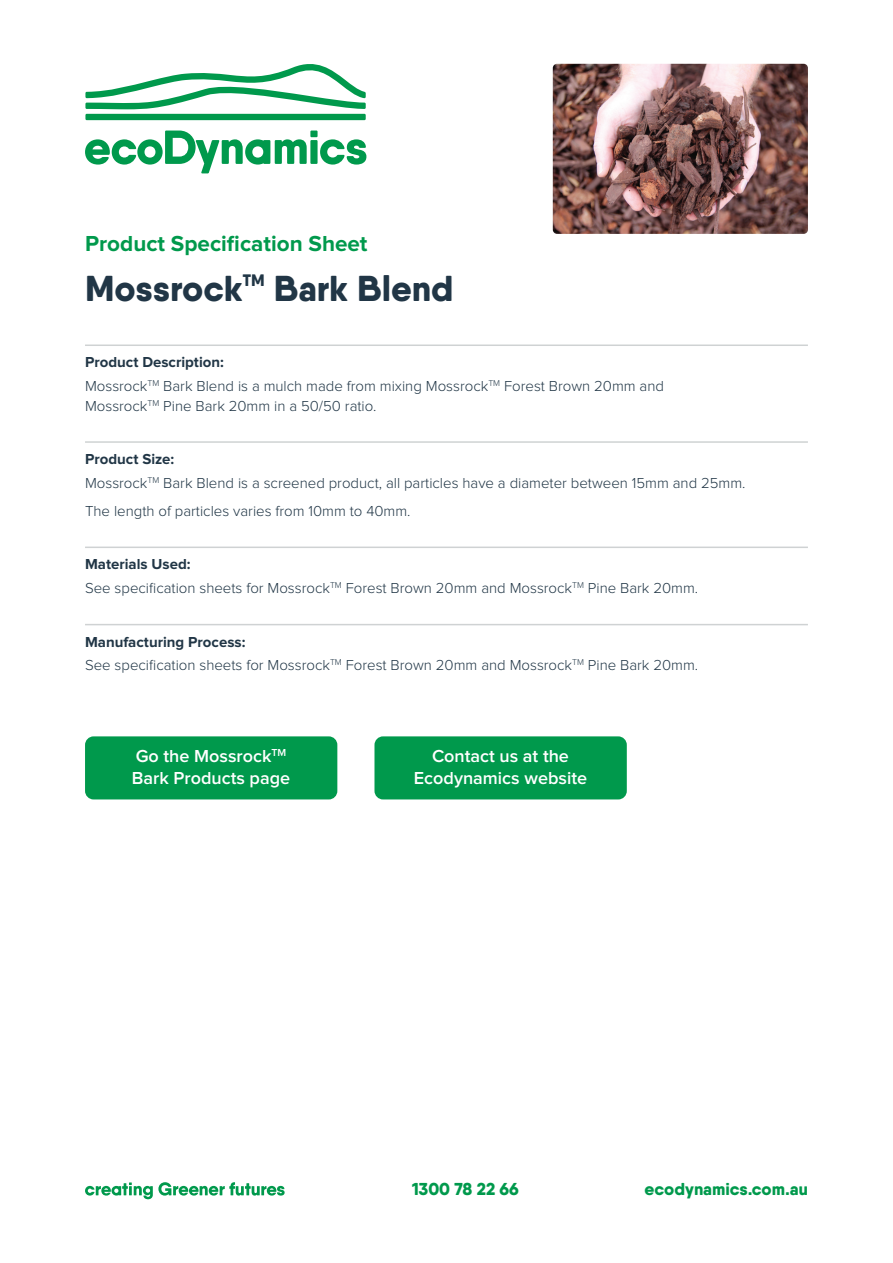
<style>
.page{position:relative;width:893px;height:1263px;background:#fff}
.page>*{position:absolute;margin:0;border:0;box-sizing:border-box;transform-origin:0 0}
.t1{font:800 36px "Qanelas Soft";color:#213646}
.t2{font:700 22.5px "Proxima Nova";color:#00994c}
.t3{font:600 18px/21.6px "Proxima Nova";color:#fff}
.t4{font:800 17.25px "Qanelas Soft DEMO";color:#00994c}
.t5{font:300 15px/23.7px "Proxima Nova";color:#213646}
.s1{font-weight:700}
</style>
<div class="page">
<hr style="left:85px;top:344px;width:723px;height:2px;background:#cfd2d3">
<hr style="left:85px;top:441px;width:723px;height:2px;background:#cfd2d3">
<hr style="left:85px;top:547px;width:723px;height:1px;background:#cfd2d3">
<hr style="left:85px;top:624px;width:723px;height:1px;background:#cfd2d3">
<svg style="left:85px;top:131px;width:281px;height:42px"></svg>
<svg style="left:85px;top:64px;width:281px;height:56px"></svg>
<svg style="left:85px;top:1182px;width:200px;height:17px"></svg>
<img style="left:553px;top:64px;width:255px;height:170px">
<div style="left:85px;top:736px;width:252px;height:63px;background:#00994c;border-radius:9px"></div>
<div style="left:374px;top:736px;width:253px;height:63px;background:#00994c;border-radius:9px"></div>
<h2 class="t2" style="left:85px;top:233px;width:284px">Product Specification Sheet</h2>
<h1 class="t1" style="left:85px;top:266px;width:370px">Mossrock<sup>TM</sup> Bark Blend</h1>
<p class="t5" style="left:85px;top:351px;width:581px"><span class="s1">Product Description:<br></span>Mossrock<sup>TM</sup> Bark Blend is a mulch made from mixing Mossrock<sup>TM</sup> Forest Brown 20mm and</p>
<p class="t5" style="left:85px;top:394px;width:293px">Mossrock<sup>TM</sup> Pine Bark 20mm in a 50/50 ratio.</p>
<p class="t5" style="left:85px;top:448px;width:662px"><span class="s1">Product Size:<br></span>Mossrock<sup>TM</sup> Bark Blend is a screened product, all particles have a diameter between 15mm and 25mm.</p>
<p class="t5" style="left:85px;top:500px;width:327px">The length of particles varies from 10mm to 40mm.</p>
<p class="t5" style="left:85px;top:553px;width:615px"><span class="s1">Materials Used:<br></span>See specification sheets for Mossrock<sup>TM</sup> Forest Brown 20mm and Mossrock<sup>TM</sup> Pine Bark 20mm.</p>
<p class="t5" style="left:85px;top:630px;width:615px"><span class="s1">Manufacturing Process:<br></span>See specification sheets for Mossrock<sup>TM</sup> Forest Brown 20mm and Mossrock<sup>TM</sup> Pine Bark 20mm.</p>
<p class="t3" style="left:132px;top:746px;width:160px">Go the Mossrock<sup>TM<br></sup>Bark Products page</p>
<p class="t3" style="left:414px;top:746px;width:175px;text-align:center">Contact us at the<br>Ecodynamics website</p>
<p class="t4" style="left:412px;top:1181px;width:108px">1300 78 22 66</p>
<p class="t4" style="left:645px;top:1181px;width:165px">ecodynamics.com.au</p>
</div>
